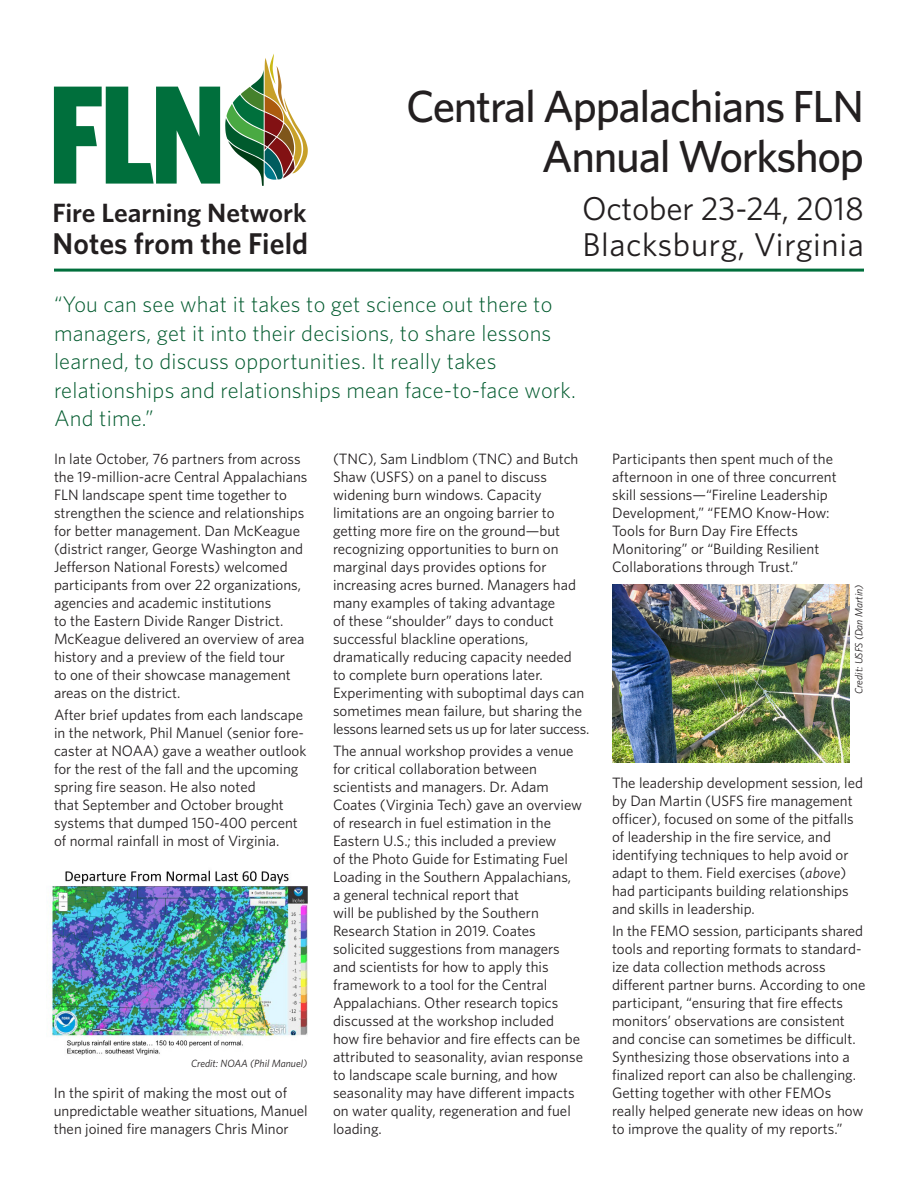
<style>
.page{position:relative;width:918px;height:1188px;background:#fff}
.page>*{position:absolute;margin:0;border:0;box-sizing:border-box;transform-origin:0 0}
.t1{font:700 140.55px "Whitney Condensed";color:#006f3c}
.t2{font:500 45px/49.5px "Whitney";letter-spacing:-.03em;color:#231f20;text-align:right}
.t3{font:33px/36px "Whitney";letter-spacing:.01em;color:#231f20}
.t4{font:600 30.15px "Whitney";letter-spacing:.005em;color:#231f20}
.t5{font:600 26.4px "Whitney";color:#231f20}
.t6{font:300 22.5px/28.5px "Whitney";letter-spacing:.01em;color:#005a2d}
.t7{font:15px/18px "Whitney";color:#231f20}
.t8{font:italic 10.5px "Whitney";color:#231f20}
.s1{font-style:italic}
</style>
<div class="page">
<svg style="left:225px;top:54px;width:83px;height:132px"></svg>
<img style="left:51px;top:870px;width:257px;height:185px">
<hr style="left:54px;top:269px;width:810px;height:3px;background:#006f3c">
<div style="left:612px;top:585px;width:237px;height:184px;background:linear-gradient(to right,#fff,#fff)"></div>
<img style="left:612px;top:585px;width:237px;height:177px">
<p class="t1" style="left:48px;top:45px;width:179px">FLN</p>
<p class="t5" style="left:52px;top:195px;width:256px">Fire Learning Network</p>
<p class="t4" style="left:52px;top:224px;width:257px">Notes from the Field</p>
<p class="t2" style="left:406px;top:81px;width:459px">Central Appalachians FLN<br>Annual Workshop</p>
<p class="t3" style="left:582px;top:189px;width:283px">October 23-24, 2018<br>Blacksburg, Virginia</p>
<p class="t6" style="left:54px;top:290px;width:523px">“You can see what it takes to get science out there to managers, get it into their decisions, to share lessons learned, to discuss opportunities. It really takes relationships and relationships mean face-to-face work.<br>And time.”</p>
<p class="t7" style="left:333px;top:449px;width:258px">(TNC), Sam Lindblom (TNC) and Butch Shaw (USFS) on a panel to discuss widening burn windows. Capacity limitations are an ongoing barrier to getting more fire on the ground—but recognizing opportunities to burn on marginal days provides options for increasing acres burned. Managers had many examples of taking advantage<br>of these “shoulder” days to conduct successful blackline operations, dramatically reducing capacity needed<br>to complete burn operations later.<br>Experimenting with suboptimal days can sometimes mean failure, but sharing the lessons learned sets us up for later success.</p>
<p class="t7" style="left:333px;top:742px;width:252px">The annual workshop provides a venue for critical collaboration between scientists and managers. Dr. Adam Coates (Virginia Tech) gave an overview of research in fuel estimation in the Eastern U.S.; this included a preview<br>of the Photo Guide for Estimating Fuel Loading in the Southern Appalachians,<br>a general technical report that<br>will be published by the Southern Research Station in 2019. Coates solicited suggestions from managers and scientists for how to apply this framework to a tool for the Central Appalachians. Other research topics discussed at the workshop included how fire behavior and fire effects can be attributed to seasonality, avian response to landscape scale burning, and how seasonality may have different impacts on water quality, regeneration and fuel loading.</p>
<p class="t7" style="left:54px;top:449px;width:255px">In late October, 76 partners from across the 19-million-acre Central Appalachians FLN landscape spent time together to strengthen the science and relationships for better management. Dan McKeague (district ranger, George Washington and Jefferson National Forests) welcomed participants from over 22 organizations, agencies and academic institutions<br>to the Eastern Divide Ranger District.<br>McKeague delivered an overview of area history and a preview of the field tour<br>to one of their showcase management areas on the district.</p>
<p class="t7" style="left:54px;top:706px;width:254px">After brief updates from each landscape in the network, Phil Manuel (senior fore&shy;caster at NOAA) gave a weather outlook for the rest of the fall and the upcoming spring fire season. He also noted<br>that September and October brought systems that dumped 150-400 percent of normal rainfall in most of Virginia.</p>
<p class="t7" style="left:612px;top:449px;width:226px">Participants then spent much of the afternoon in one of three concurrent skill sessions—“Fireline Leadership Development,” “FEMO Know-How:<br>Tools for Burn Day Fire Effects Monitoring” or “Building Resilient Collaborations through Trust.”</p>
<p class="t8" style="left:852px;top:694px;width:111px;rotate:-90deg">Credit: USFS (Dan Martin)</p>
<p class="t7" style="left:612px;top:773px;width:253px">The leadership development session, led by Dan Martin (USFS fire management officer), focused on some of the pitfalls of leadership in the fire service, and identifying techniques to help avoid or adapt to them. Field exercises (<span class="s1">above</span>) had participants building relationships and skills in leadership.</p>
<p class="t7" style="left:612px;top:921px;width:255px">In the FEMO session, participants shared tools and reporting formats to standard&shy;ize data collection methods across different partner burns. According to one participant, “ensuring that fire effects monitors’ observations are consistent and concise can sometimes be difficult.<br>Synthesizing those observations into a finalized report can also be challenging.<br>Getting together with other FEMOs really helped generate new ideas on how to improve the quality of my reports.”</p>
<p class="t8" style="left:191px;top:1056px;width:118px">Credit: NOAA (Phil Manuel)</p>
<p class="t7" style="left:54px;top:1084px;width:255px">In the spirit of making the most out of unpredictable weather situations, Manuel then joined fire managers Chris Minor</p>
</div>
